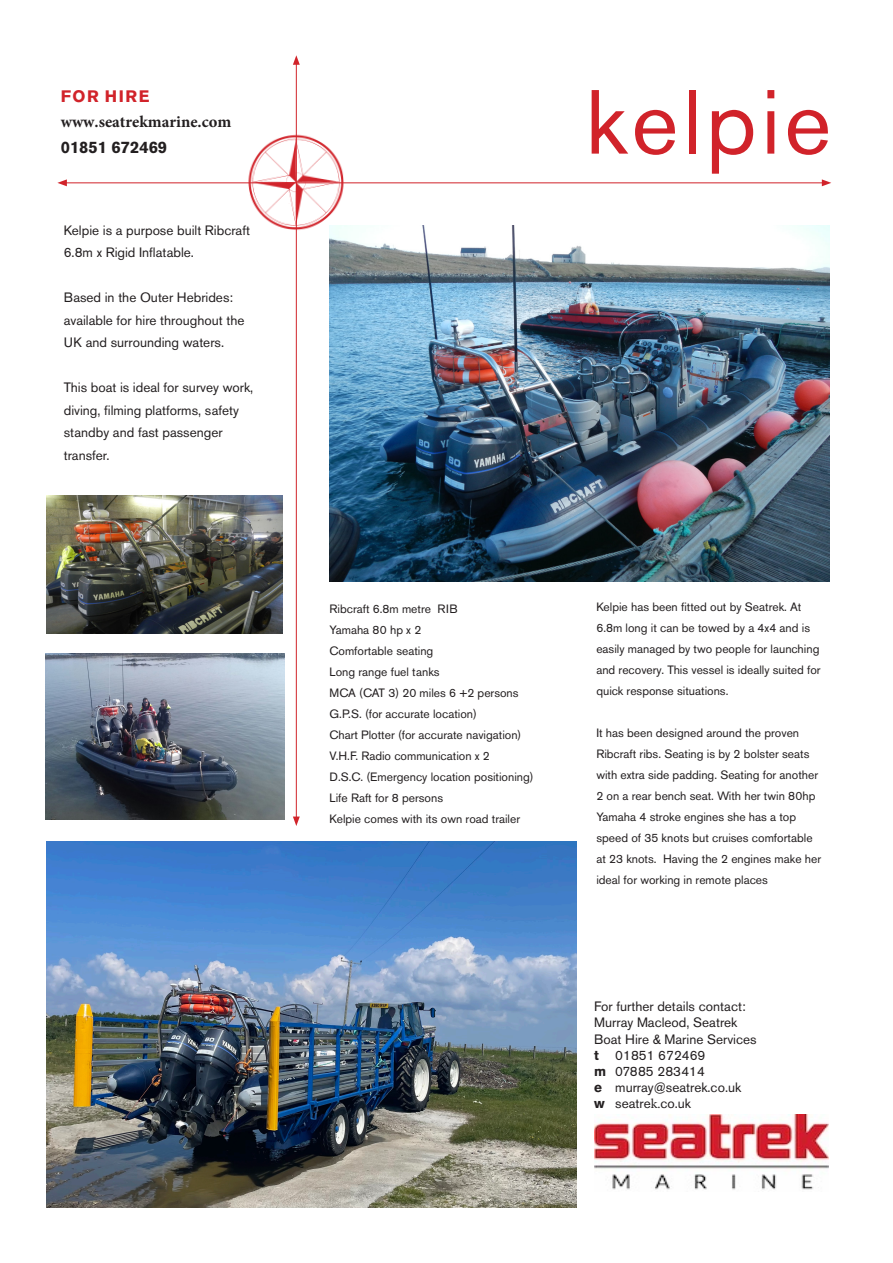
<style>
.page{position:relative;width:893px;height:1263px;background:#fff}
.page>*{position:absolute;margin:0;border:0;box-sizing:border-box;transform-origin:0 0}
.t1{font:90px "Akzidenz Grotesk BE";letter-spacing:.05em;color:#d1232a}
.t2{font:700 16.5px/25.5px "Minion Pro";color:#231f20}
.t3{font:13.5px/16.2px "Akzidenz Grotesk BE";color:#231f20}
.t4{font:12px/21px "Akzidenz Grotesk BE";color:#231f20}
.s1{font-family:"Akzidenz Grotesk BE";color:#d1232a}
.s2{font-family:"Akzidenz Grotesk BE"}
.s3{font-weight:700}
.s4{font-family:"Minion Pro"}
</style>
<div class="page">
<hr style="left:64px;top:182px;width:760px;height:1px;background:#d1232a">
<svg style="left:57px;top:179px;width:10px;height:7px"></svg>
<svg style="left:822px;top:179px;width:9px;height:7px"></svg>
<img style="left:246px;top:107px;width:112px;height:126px">
<hr style="left:296px;top:62px;width:1px;height:757px;background:#d1232a">
<svg style="left:293px;top:55px;width:7px;height:10px"></svg>
<svg style="left:293px;top:816px;width:7px;height:10px"></svg>
<img style="left:47px;top:495px;width:236px;height:139px">
<img style="left:330px;top:225px;width:499px;height:356px">
<img style="left:46px;top:653px;width:239px;height:166px">
<img style="left:594px;top:1115px;width:235px;height:75px">
<img style="left:47px;top:842px;width:529px;height:366px">
<p class="t2" style="left:61px;top:84px;width:172px"><span class="s1">FOR HIRE </span>www.seatrekmarine.com<br><span class="s2">01851 672469</span></p>
<p class="t3" style="left:64px;top:219px;width:188px;line-height:22.5px">Kelpie is a purpose built Ribcraft<br>6.8m x Rigid Inflatable.</p>
<p class="t3" style="left:64px;top:286px;width:182px;line-height:22.5px">Based in the Outer Hebrides: available for hire throughout the<br>UK and surrounding waters.</p>
<p class="t3" style="left:64px;top:376px;width:191px;line-height:22.5px">This boat is ideal for survey work, diving, filming platforms, safety standby and fast passenger</p>
<p class="t3" style="left:64px;top:447px;width:47px">transfer.</p>
<p class="t1" style="left:586px;top:69px;width:247px">kelpie</p>
<p class="t4" style="left:330px;top:598px;width:130px">Ribcraft 6.8m metre RIB</p>
<p class="t4" style="left:330px;top:619px;width:93px">Yamaha 80 hp x 2</p>
<p class="t4" style="left:330px;top:640px;width:105px">Comfortable seating</p>
<p class="t4" style="left:330px;top:661px;width:112px">Long range fuel tanks</p>
<p class="t4" style="left:330px;top:682px;width:191px">MCA (CAT 3) 20 miles 6 +2 persons</p>
<p class="t4" style="left:330px;top:703px;width:149px">G.P.S. (for accurate location)</p>
<p class="t4" style="left:330px;top:724px;width:193px">Chart Plotter (for accurate navigation)</p>
<p class="t4" style="left:330px;top:745px;width:162px">V.H.F. Radio communication x 2</p>
<p class="t4" style="left:330px;top:766px;width:206px">D.S.C. (Emergency location positioning)</p>
<p class="t4" style="left:330px;top:787px;width:115px">Life Raft for 8 persons</p>
<p class="t4" style="left:330px;top:808px;width:192px">Kelpie comes with its own road trailer</p>
<p class="t4" style="left:596px;top:597px;width:226px">Kelpie has been fitted out by Seatrek. At 6.8m long it can be towed by a 4x4 and is easily managed by two people for launching and recovery. This vessel is ideally suited for quick response situations.</p>
<p class="t4" style="left:596px;top:723px;width:226px">It has been designed around the proven Ribcraft ribs. Seating is by 2 bolster seats with extra side padding. Seating for another 2 on a rear bench seat. With her twin 80hp Yamaha 4 stroke engines she has a top speed of 35 knots but cruises comfortable at 23 knots. Having the 2 engines make her ideal for working in remote places</p>
<p class="t3" style="left:594px;top:998px;width:164px">For further details contact:<br>Murray Macleod, Seatrek<br>Boat Hire &amp; Marine Services <span class="s3">t</span> 01851 672469<br><span class="s3">m</span> 07885 283414<br><span class="s3">e</span> murray@seatrek.co.uk<br><span class="s3">w</span> seatre<span class="s4">k.</span>co.uk</p>
</div>
